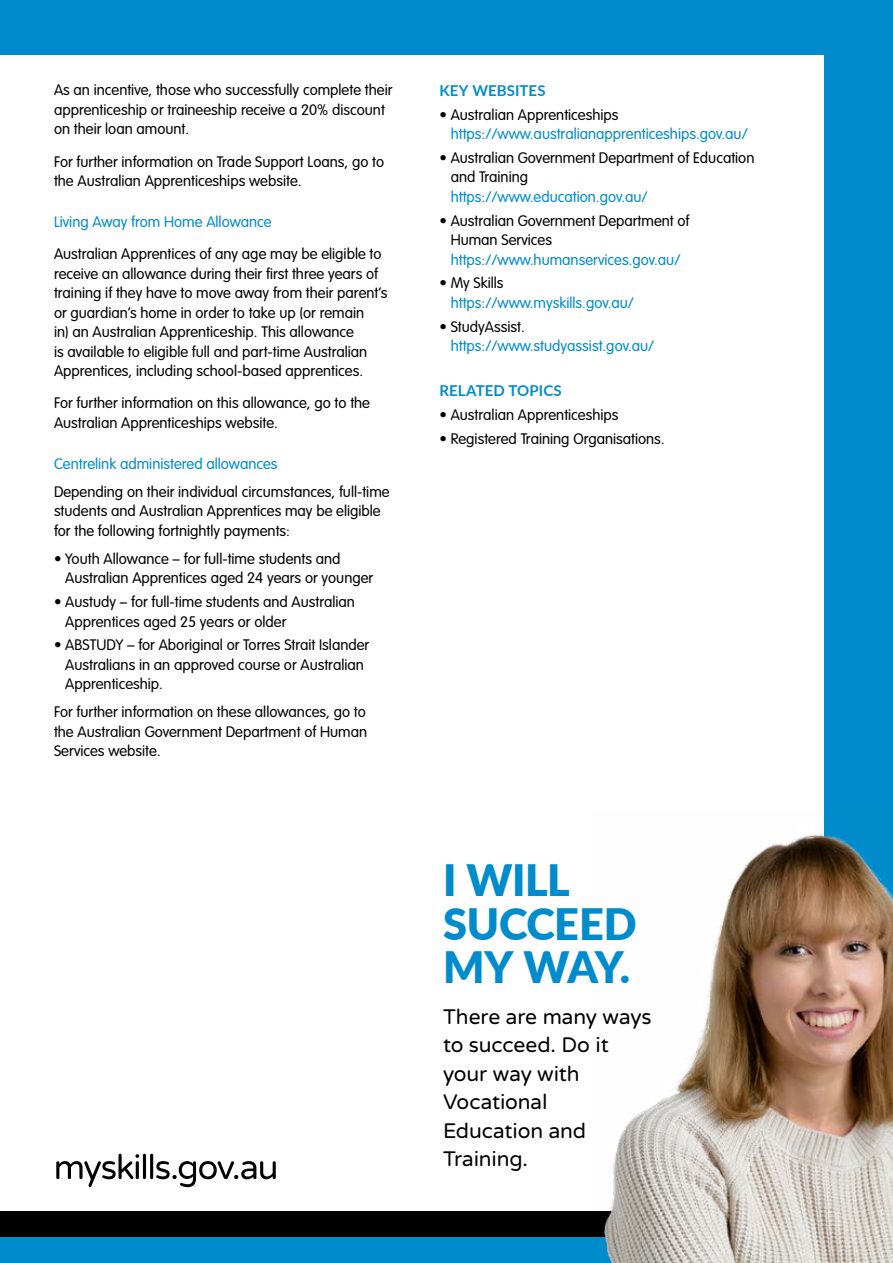
<style>
.page{position:relative;width:893px;height:1263px;background:#fff}
.page>*{position:absolute;margin:0;border:0;box-sizing:border-box;transform-origin:0 0}
.Tag_1{font:900 43.35px/43.3px "Lato";letter-spacing:-.01em;color:#008ccc}
.Tag_2{font:21px/28.5px "Varela Round";letter-spacing:-.005em;color:#000}
.Paragraph_Black{font:300 15px/19.5px "VAG Rounded Std";color:#000}
.Bullet{font:300 15px/19.5px "VAG Rounded Std";color:#000}
.Bullet-2{font:300 15px/19.5px "VAG Rounded Std";color:#008ccc}
.Heading_3{font:300 15px "VAG Rounded Std";color:#008ccc}
.Paragraph_Black-2{font:300 15px "VAG Rounded Std";color:#008ccc}
.Heading_2{font:700 15px "Lato";letter-spacing:.005em;color:#008ccc}
.s1{color:#000}
.s2{color:#008ccc}
</style>
<div class="page">
<div style="left:825px;top:13px;width:68px;height:1205px;background:#008ccc"></div>
<div style="left:0;top:1222px;width:893px;height:41px;background:#008ccc"></div>
<div style="left:0;top:1211px;width:893px;height:25px;background:#000"></div>
<div style="left:0;top:0;width:893px;height:54px;background:#008ccc"></div>
<svg style="left:56px;top:1154px;width:220px;height:33px"></svg>
<img style="left:592px;top:811px;width:301px;height:452px">
<p class="Paragraph_Black" style="left:54px;top:81px;width:340px">As an incentive, those who successfully complete their apprenticeship or traineeship receive a 20% discount on their loan amount.</p>
<p class="Paragraph_Black" style="left:54px;top:152px;width:332px">For further information on Trade Support Loans, go to the Australian Apprenticeships website.</p>
<p class="Paragraph_Black-2" style="left:54px;top:213px;width:219px">Living Away from Home Allowance</p>
<p class="Paragraph_Black" style="left:54px;top:245px;width:335px">Australian Apprentices of any age may be eligible to receive an allowance during their first three years of training if they have to move away from their parent’s or guardian’s home in order to take up (or remain<br>in) an Australian Apprenticeship. This allowance<br>is available to eligible full and part-time Australian Apprentices, including school-based apprentices.</p>
<p class="Paragraph_Black" style="left:54px;top:394px;width:318px">For further information on this allowance, go to the<br>Australian Apprenticeships website.</p>
<h3 class="Heading_3" style="left:54px;top:455px;width:225px">Centrelink administered allowances</h3>
<p class="Paragraph_Black" style="left:54px;top:482px;width:337px">Depending on their individual circumstances, full-time students and Australian Apprentices may be eligible for the following fortnightly payments:</p>
<p class="Bullet" style="left:65px;top:549px;width:310px;text-indent:-11px">• Youth Allowance – for full-time students and<br>Australian Apprentices aged 24 years or younger</p>
<p class="Bullet" style="left:65px;top:592px;width:291px;text-indent:-11px">• Austudy – for full-time students and Australian<br>Apprentices aged 25 years or older</p>
<p class="Bullet" style="left:65px;top:636px;width:306px;text-indent:-11px">• ABSTUDY – for Aboriginal or Torres Strait Islander<br>Australians in an approved course or Australian<br>Apprenticeship.</p>
<p class="Paragraph_Black" style="left:54px;top:703px;width:315px;text-align:justify">For further information on these allowances, go to the Australian Government Department of Human Services website.</p>
<h2 class="Heading_2" style="left:439px;top:79px;width:108px">KEY WEBSITES</h2>
<p class="Bullet-2" style="left:451px;top:105px;width:299px;text-indent:-11px"><span class="s1">• Australian Apprenticeships </span>https://www.australianapprenticeships.gov.au/</p>
<p class="Bullet" style="left:451px;top:148px;width:305px;text-indent:-11px">• Australian Government Department of Education and Training<br><span class="s2">https://www.education.gov.au/</span></p>
<p class="Bullet" style="left:451px;top:211px;width:240px;text-indent:-11px">• Australian Government Department of<br>Human Services <span class="s2">https://www.humanservices.gov.au/</span></p>
<p class="Bullet-2" style="left:451px;top:274px;width:185px;text-indent:-11px"><span class="s1">• My Skills </span>https://www.myskills.gov.au/</p>
<p class="Bullet-2" style="left:451px;top:317px;width:205px;text-indent:-11px"><span class="s1">• StudyAssist. </span>https://www.studyassist.gov.au/</p>
<h2 class="Heading_2" style="left:439px;top:380px;width:124px">RELATED TOPICS</h2>
<p class="Bullet" style="left:439px;top:405px;width:181px">• Australian Apprenticeships</p>
<p class="Bullet" style="left:439px;top:429px;width:227px">• Registered Training Organisations.</p>
<p class="Tag_1" style="left:443px;top:857px;width:195px">I WILL<br>SUCCEED<br>MY WAY.</p>
<p class="Tag_2" style="left:443px;top:1003px;width:210px">There are many ways to succeed. Do it your way with<br>Vocational<br>Education and<br>Training.</p>
</div>
